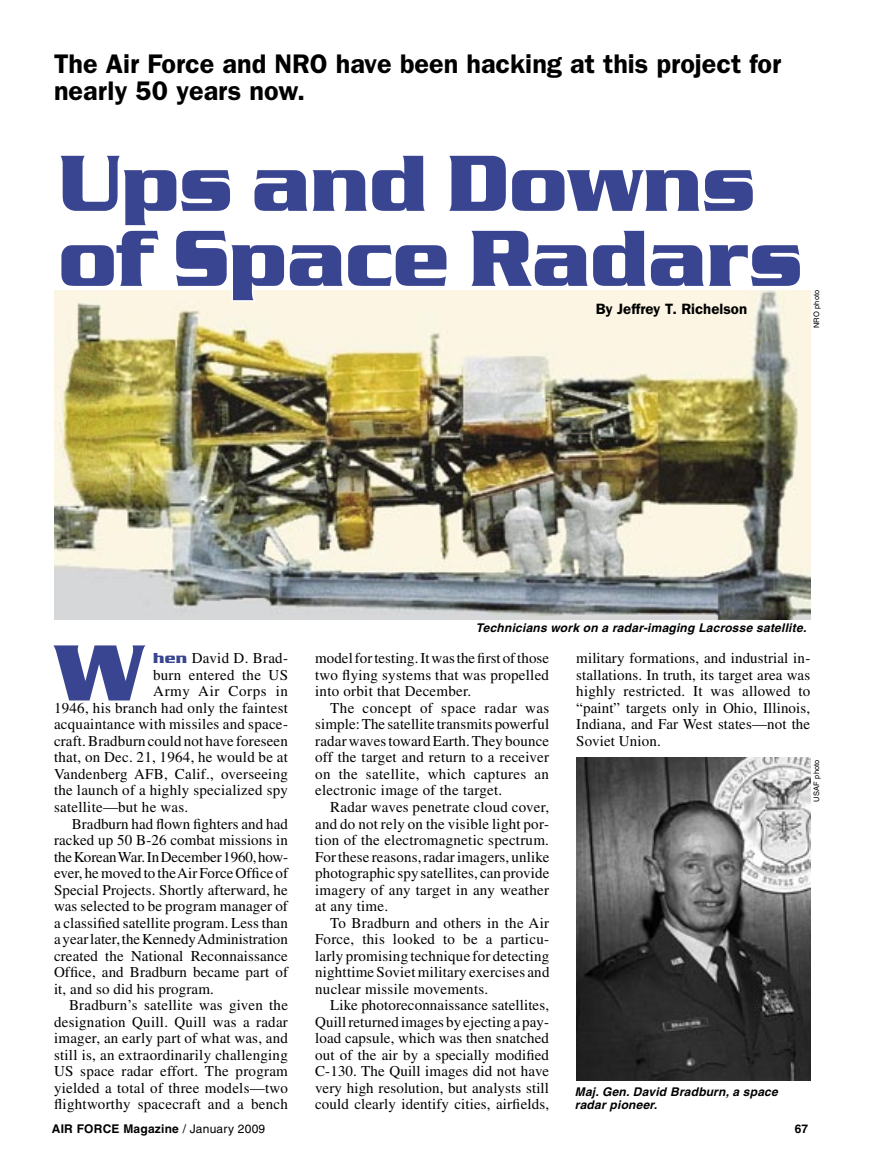
<style>
.page{position:relative;width:878px;height:1175px;background:#fff}
.page>*{position:absolute;margin:0;border:0;box-sizing:border-box;transform-origin:0 0}
.Head{font:700 82.5px/75px "Serpentine D";color:#3a4592;scale:.95 1}
.Body_Text_DC{font:700 82.5px "Serpentine D";color:#3a4592}
.Blurb{font:600 27px/27px "Franklin Gothic";color:#000}
.Body_Text{font:15px/16.5px "Times";letter-spacing:.015em;color:#000;text-align:justify}
.Body_Text_DC-2{font:15px "Times";letter-spacing:.015em;color:#000}
.Byline{font:600 15px "Franklin Gothic";color:#000}
.Body_Text_DC-3{font:15px "Times";letter-spacing:.04em;color:#000}
.t1{font:italic 700 12px/13.5px "Helvetica";letter-spacing:.02em;color:#000}
.Folio_R{font:700 12px "Helvetica";letter-spacing:.02em;color:#000}
.Photo_Credit{font:7.5px "Helvetica";letter-spacing:.02em;color:#000}
.s1{font-family:"Serpentine D";font-weight:700;color:#3a4592}
.s2{font-weight:400}
</style>
<div class="page">
<img style="left:576px;top:758px;width:234px;height:322px">
<img style="left:54px;top:290px;width:756px;height:330px">
<div style="left:56px;top:290px;width:747px;height:13px;background:#fcf5e3"></div>
<p class="Blurb" style="left:54px;top:50px;width:728px">The Air Force and NRO have been hacking at this project for nearly 50 years now.</p>
<p class="Head" style="left:58px;top:147px;width:784px">Ups and Downs of Space Radars</p>
<p class="Byline" style="left:595px;top:299px;width:153px">By Jeffrey T. Richelson</p>
<p class="Photo_Credit" style="left:812px;top:328px;width:40px;rotate:-90deg">NRO photo</p>
<p class="Body_Text_DC" style="left:54px;top:628px;width:91px">W</p>
<p class="Body_Text_DC-2" style="left:153px;top:650px;width:136px"><span class="s1">hen</span> David D. Brad-</p>
<p class="Body_Text_DC-2" style="left:153px;top:666px;width:136px">burn entered the US</p>
<p class="Body_Text_DC-3" style="left:153px;top:683px;width:136px">Army Air Corps in</p>
<p class="Body_Text_DC-2" style="left:54px;top:699px;width:235px">1946, his branch had only the faintest</p>
<p class="Body_Text_DC-2" style="left:54px;top:716px;width:236px">acquaintance with missiles and space-</p>
<p class="Body_Text_DC-2" style="left:54px;top:732px;width:235px">craft. Bradburn could not have foreseen</p>
<p class="Body_Text_DC-2" style="left:54px;top:749px;width:235px">that, on Dec. 21, 1964, he would be at</p>
<p class="Body_Text_DC-2" style="left:54px;top:765px;width:235px">Vandenberg AFB, Calif., overseeing</p>
<p class="Body_Text_DC-2" style="left:54px;top:782px;width:235px">the launch of a highly specialized spy</p>
<p class="Body_Text_DC-2" style="left:54px;top:798px;width:136px">satellite—but he was.</p>
<p class="Body_Text" style="left:54px;top:815px;width:236px;text-indent:18px">Bradburn had flown fighters and had racked up 50 B-26 combat missions in the Korean War. In December 1960, how&shy;ever, he moved to the Air Force Office of Special Projects. Shortly afterward, he was selected to be program manager of a classified satellite program. Less than a year later, the Kennedy Administration created the National Reconnaissance Office, and Bradburn became part of it, and so did his program.</p>
<p class="Body_Text" style="left:54px;top:996px;width:235px;text-indent:15px">Bradburn’s satellite was given the designation Quill. Quill was a radar imager, an early part of what was, and still is, an extraordinarily challenging US space radar effort. The program yielded a total of three models—two flightworthy spacecraft and a bench</p>
<p class="t1" style="left:476px;top:620px;width:332px">Technicians work on a radar-imaging Lacrosse satellite.</p>
<p class="Body_Text" style="left:315px;top:650px;width:235px">model for testing. It was the first of those two flying systems that was propelled into orbit that December.</p>
<p class="Body_Text" style="left:315px;top:699px;width:236px;text-indent:15px">The concept of space radar was simple: The satellite transmits powerful radar waves toward Earth. They bounce off the target and return to a receiver on the satellite, which captures an electronic image of the target.</p>
<p class="Body_Text" style="left:315px;top:798px;width:236px;text-indent:15px">Radar waves penetrate cloud cover, and do not rely on the visible light por&shy;tion of the electromagnetic spectrum.<br>For these reasons, radar imagers, unlike photographic spy satellites, can provide imagery of any target in any weather at any time.</p>
<p class="Body_Text" style="left:315px;top:914px;width:236px;text-indent:15px">To Bradburn and others in the Air Force, this looked to be a particu&shy;larly promising technique for detecting nighttime Soviet military exercises and nuclear missile movements.</p>
<p class="Body_Text" style="left:315px;top:996px;width:236px;text-indent:15px">Like photoreconnaissance satellites, Quill returned images by ejecting a pay&shy;load capsule, which was then snatched out of the air by a specially modified C-130. The Quill images did not have very high resolution, but analysts still could clearly identify cities, airfields,</p>
<p class="Body_Text" style="left:576px;top:650px;width:236px">military formations, and industrial in&shy;stallations. In truth, its target area was highly restricted. It was allowed to “paint” targets only in Ohio, Illinois, Indiana, and Far West states—not the Soviet Union.</p>
<p class="Photo_Credit" style="left:812px;top:801px;width:44px;rotate:-90deg">USAF photo</p>
<p class="t1" style="left:574px;top:1084px;width:204px">Maj. Gen. David Bradburn, a space radar pioneer.</p>
<p class="Folio_R" style="left:52px;top:1121px;width:215px">AIR FORCE Magazine <span class="s2">/ January 2009</span></p>
<p class="Folio_R" style="left:794px;top:1121px;width:15px">67</p>
</div>
